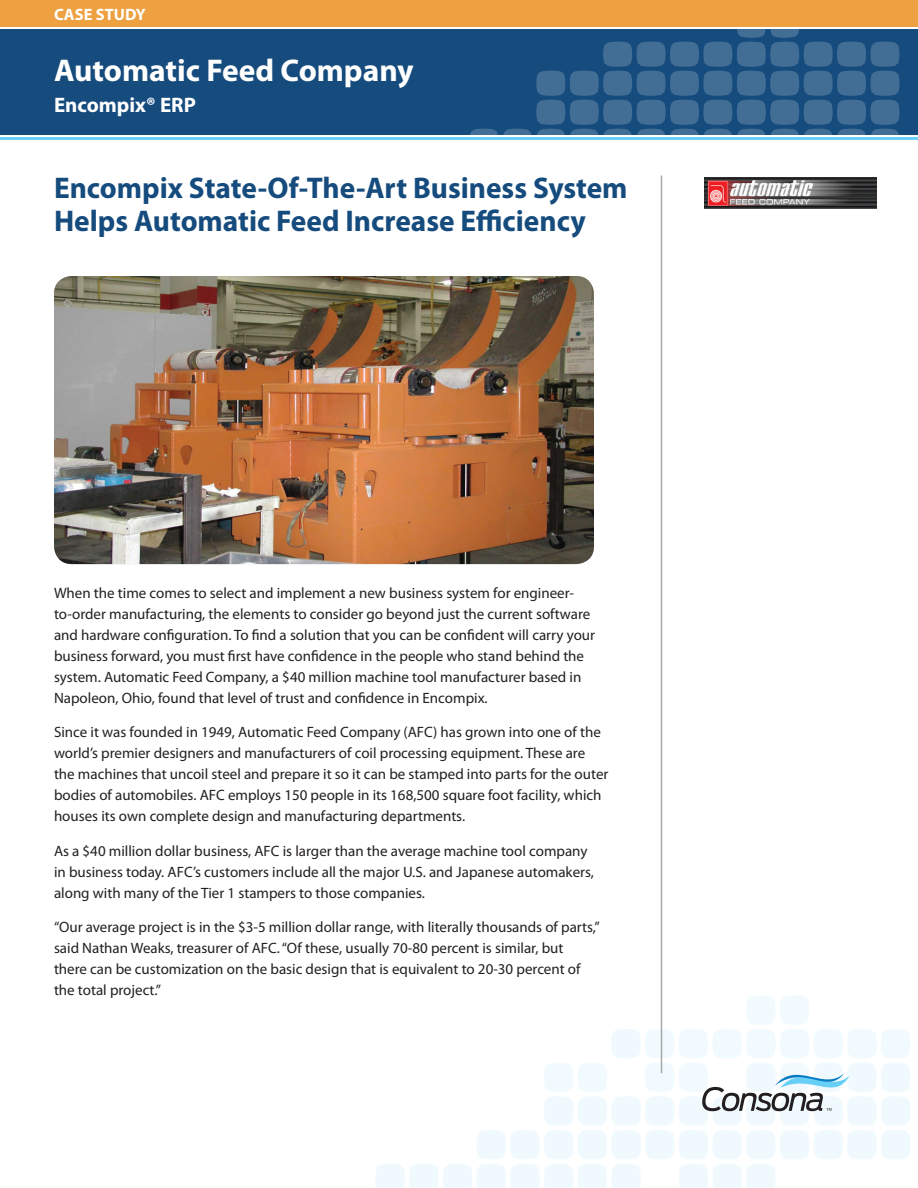
<style>
.page{position:relative;width:918px;height:1188px;background:#fff}
.page>*{position:absolute;margin:0;border:0;box-sizing:border-box;transform-origin:0 0}
.Bar_Heading_Line_1{font:700 31.5px "Myriad Pro";color:#fff}
.HEADLINE{font:700 30px/33px "Myriad Pro";color:#154b7d}
.Bar_Heading__Company{font:700 21px "Myriad Pro";color:#fff}
.t1{font:700 16.5px "Myriad Pro";color:#fff}
.BODY{font:15px/21px "Myriad Pro";color:#231f20}
</style>
<div class="page">
<svg style="left:375px;top:995px;width:535px;height:193px"></svg>
<hr style="left:661px;top:176px;width:1px;height:897px;background:#a8a9ad">
<div style="left:0;top:29px;width:918px;height:106px;background:#154b7d"></div>
<div style="left:0;top:0;width:918px;height:27px;background:#eea141"></div>
<svg style="left:470px;top:29px;width:429px;height:106px"></svg>
<hr style="left:0;top:137px;width:918px;height:3px;background:#6bcff6">
<img style="left:54px;top:276px;width:540px;height:288px">
<img style="left:705px;top:177px;width:172px;height:31px">
<p class="t1" style="left:54px;top:4px;width:93px">CASE STUDY</p>
<p class="Bar_Heading_Line_1" style="left:54px;top:50px;width:361px">Automatic Feed Company</p>
<p class="Bar_Heading__Company" style="left:54px;top:92px;width:143px">Encompix® ERP</p>
<p class="HEADLINE" style="left:54px;top:170px;width:575px">Encompix State-Of-The-Art Business System<br>Helps Automatic Feed Increase Efficiency</p>
<p class="BODY" style="left:54px;top:582px;width:543px">When the time comes to select and implement a new business system for engineer&shy;to-order manufacturing, the elements to consider go beyond just the current software and hardware configuration. To find a solution that you can be confident will carry your business forward, you must first have confidence in the people who stand behind the system. Automatic Feed Company, a $40 million machine tool manufacturer based in Napoleon, Ohio, found that level of trust and confidence in Encompix.</p>
<p class="BODY" style="left:54px;top:721px;width:556px">Since it was founded in 1949, Automatic Feed Company (AFC) has grown into one of the world’s premier designers and manufacturers of coil processing equipment. These are the machines that uncoil steel and prepare it so it can be stamped into parts for the outer bodies of automobiles. AFC employs 150 people in its 168,500 square foot facility, which houses its own complete design and manufacturing departments.</p>
<p class="BODY" style="left:54px;top:840px;width:541px">As a $40 million dollar business, AFC is larger than the average machine tool company in business today. AFC’s customers include all the major U.S. and Japanese automakers, along with many of the Tier 1 stampers to those companies.</p>
<p class="BODY" style="left:54px;top:916px;width:547px">“Our average project is in the $3-5 million dollar range, with literally thousands of parts,” said Nathan Weaks, treasurer of AFC. “Of these, usually 70-80 percent is similar, but there can be customization on the basic design that is equivalent to 20-30 percent of the total project.”</p>
</div>
